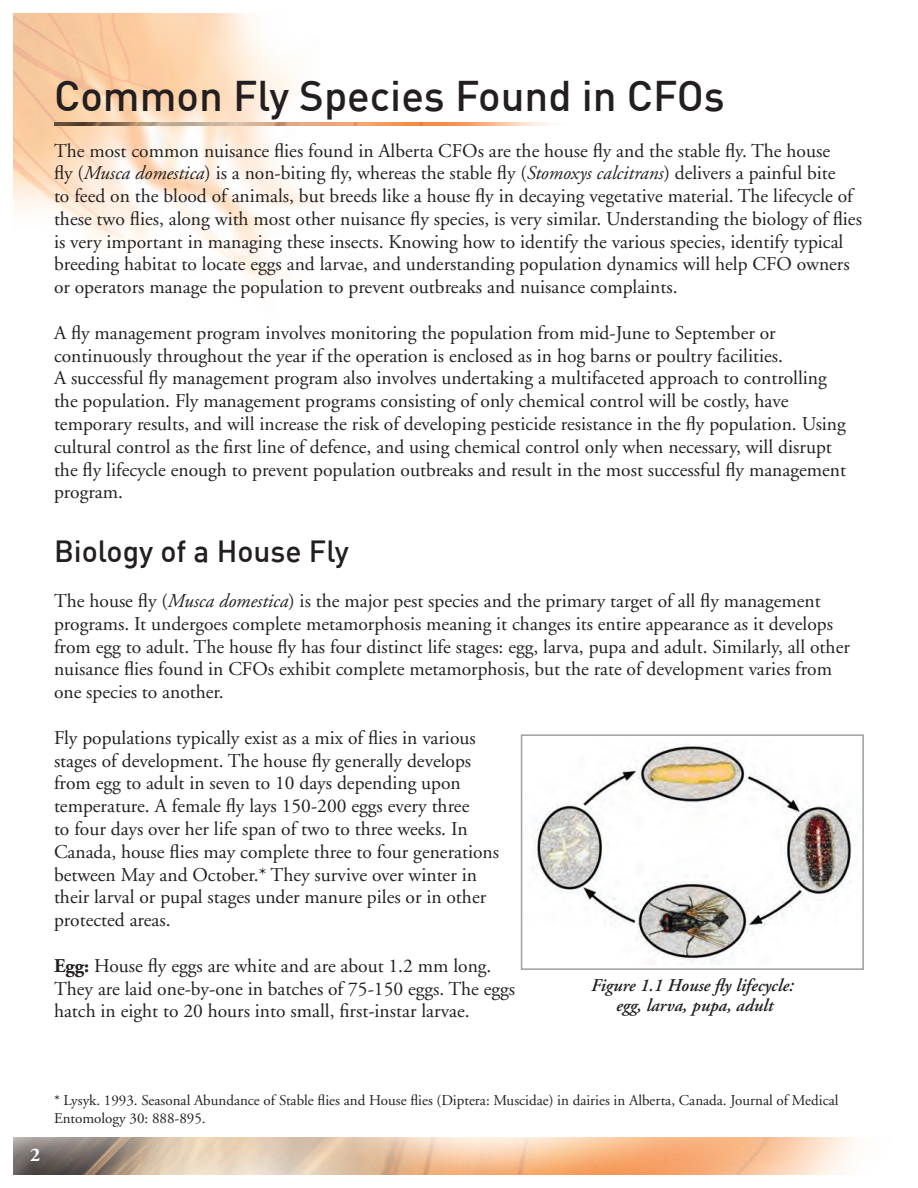
<style>
.page{position:relative;width:918px;height:1188px;background:#fff}
.page>*{position:absolute;margin:0;border:0;box-sizing:border-box;transform-origin:0 0}
.head1{font:500 42px "DIN";color:#231f20}
.head_2{font:500 30px "DIN";color:#231f20}
.body_text{font:19.5px/22.8px "Adobe Garamond";color:#231f20}
.body_text-2{font:700 19.5px "Adobe Garamond";color:#fff}
.figure_text{font:italic 600 18px "Adobe Garamond";color:#231f20}
.text_bottom{font:15px/18px "Adobe Garamond";color:#231f20}
.s1{font-style:italic}
.s2{font-weight:700}
</style>
<div class="page">
<img style="left:14px;top:14px;width:359px;height:267px">
<img style="left:14px;top:1137px;width:843px;height:37px">
<img style="left:532px;top:744px;width:320px;height:220px">
<div style="left:521px;top:734px;width:343px;height:236px;border:2px solid #9d9fa2"></div>
<img style="left:54px;top:123px;width:500px;height:3px">
<p class="head1" style="left:54px;top:69px;width:672px">Common Fly Species Found in CFOs</p>
<p class="body_text" style="left:54px;top:139px;width:809px">The most common nuisance flies found in Alberta CFOs are the house fly and the stable fly. The house<br>fly (<span class="s1">Musca domestica</span>) is a non-biting fly, whereas the stable fly (<span class="s1">Stomoxys calcitrans</span>) delivers a painful bite<br>to feed on the blood of animals, but breeds like a house fly in decaying vegetative material. The lifecycle of these two flies, along with most other nuisance fly species, is very similar. Understanding the biology of flies is very important in managing these insects. Knowing how to identify the various species, identify typical breeding habitat to locate eggs and larvae, and understanding population dynamics will help CFO owners or operators manage the population to prevent outbreaks and nuisance complaints.</p>
<p class="body_text" style="left:54px;top:322px;width:730px">A fly management program involves monitoring the population from mid-June to September or continuously throughout the year if the operation is enclosed as in hog barns or poultry facilities.</p>
<p class="body_text" style="left:54px;top:367px;width:774px">A successful fly management program also involves undertaking a multifaceted approach to controlling</p>
<p class="body_text" style="left:54px;top:390px;width:794px">the population. Fly management programs consisting of only chemical control will be costly, have temporary results, and will increase the risk of developing pesticide resistance in the fly population. Using cultural control as the first line of defence, and using chemical control only when necessary, will disrupt the fly lifecycle enough to prevent population outbreaks and result in the most successful fly management program.</p>
<p class="head_2" style="left:54px;top:532px;width:296px">Biology of a House Fly</p>
<p class="body_text" style="left:54px;top:590px;width:797px">The house fly (<span class="s1">Musca domestica</span>) is the major pest species and the primary target of all fly management programs. It undergoes complete metamorphosis meaning it changes its entire appearance as it develops from egg to adult. The house fly has four distinct life stages: egg, larva, pupa and adult. Similarly, all other nuisance flies found in CFOs exhibit complete metamorphosis, but the rate of development varies from one species to another.</p>
<p class="body_text" style="left:54px;top:727px;width:447px">Fly populations typically exist as a mix of flies in various stages of development. The house fly generally develops from egg to adult in seven to 10 days depending upon temperature. A female fly lays 150-200 eggs every three<br>to four days over her life span of two to three weeks. In Canada, house flies may complete three to four generations between May and October.* They survive over winter in their larval or pupal stages under manure piles or in other protected areas.</p>
<p class="body_text" style="left:54px;top:955px;width:463px"><span class="s2">Egg:</span> House fly eggs are white and are about 1.2 mm long.<br>They are laid one-by-one in batches of 75-150 eggs. The eggs hatch in eight to 20 hours into small, first-instar larvae.</p>
<p class="figure_text" style="left:591px;top:976px;width:204px">Figure 1.1 House fly lifecycle:</p>
<p class="figure_text" style="left:616px;top:995px;width:159px">egg, larva, pupa, adult</p>
<p class="body_text-2" style="left:30px;top:1145px;width:12px">2</p>
<p class="text_bottom" style="left:54px;top:1092px;width:786px">* Lysyk. 1993. Seasonal Abundance of Stable flies and House flies (Diptera: Muscidae) in dairies in Alberta, Canada. Journal of Medical<br>Entomology 30: 888-895.</p>
</div>
